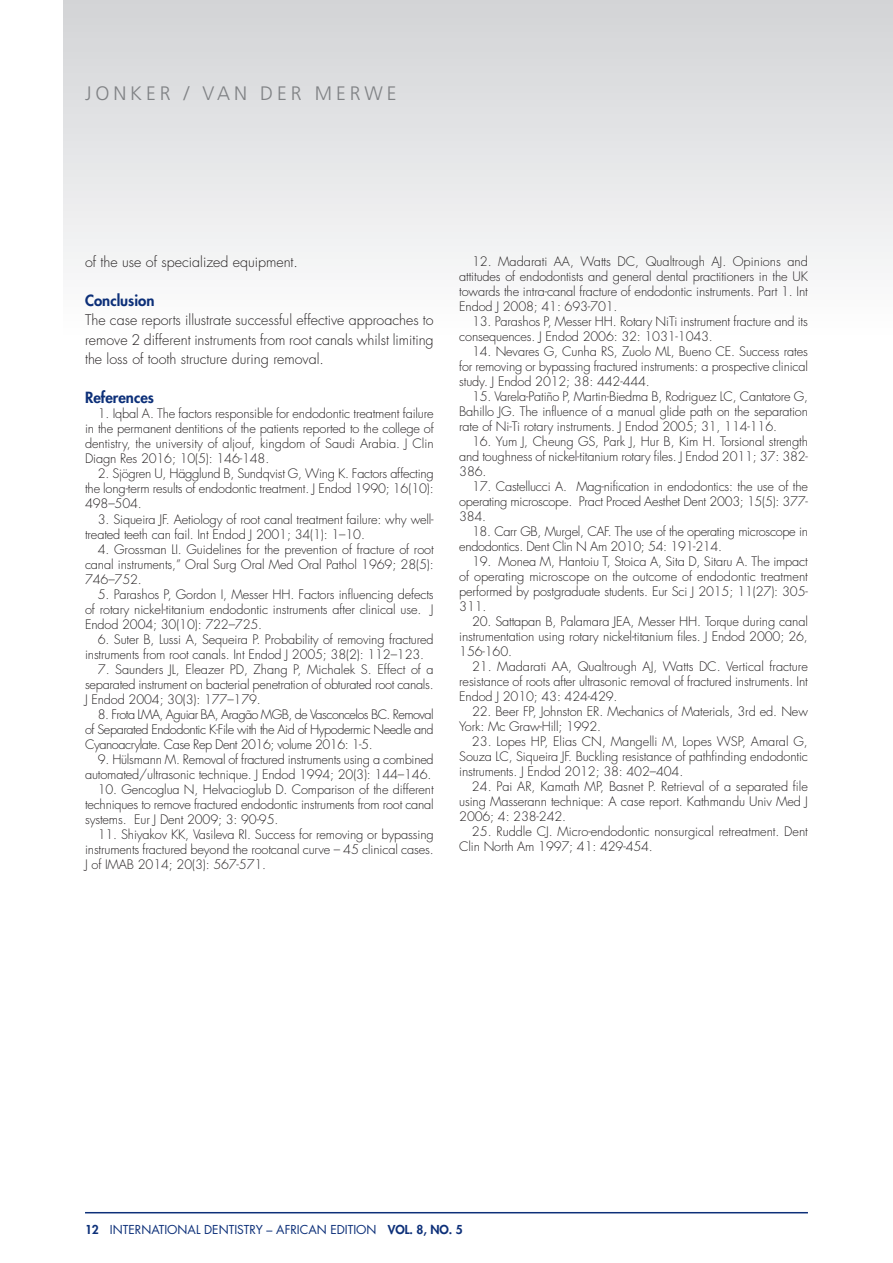
<style>
.page{position:relative;width:893px;height:1263px;background:#fff}
.page>*{position:absolute;margin:0;border:0;box-sizing:border-box;transform-origin:0 0}
.t1{font:300 19.5px "Frutiger";letter-spacing:.2em;color:#808285}
.t2{font:800 15px "Futura";color:#0d3079}
.t3{font:300 14.25px/19.5px "Futura";color:#231f20;text-align:justify}
.t4{font:300 12.75px/15px "Futura";letter-spacing:-.01em;color:#231f20;text-align:justify}
.t5{font:12px "Futura";color:#0d3079}
.s1{font-weight:800}
</style>
<div class="page">
<div style="left:64px;top:0;width:829px;height:334px;background:linear-gradient(to bottom,#d2d3d6,#fdfdfe)"></div>
<hr style="left:85px;top:1212px;width:723px;height:1px;background:#0d3079">
<h1 class="t1" style="left:85px;top:85px;width:313px">JONKER / VAN DER MERWE</h1>
<p class="t3" style="left:85px;top:253px;width:214px">of the use of specialized equipment.</p>
<p class="t2" style="left:85px;top:293px;width:71px">Conclusion</p>
<p class="t3" style="left:85px;top:312px;width:350px">The case reports illustrate successful effective approaches to remove 2 different instruments from root canals whilst limiting the loss of tooth structure during removal.</p>
<p class="t2" style="left:85px;top:391px;width:70px">References</p>
<p class="t4" style="left:85px;top:407px;width:350px;text-indent:13px">1. Iqbal A. The factors responsible for endodontic treatment failure in the permanent dentitions of the patients reported to the college of dentistry, the university of aljouf, kingdom of Saudi Arabia. J Clin Diagn Res 2016; 10(5): 146-148.</p>
<p class="t4" style="left:85px;top:467px;width:350px;text-indent:13px">2. Sjögren U, Hägglund B, Sundqvist G, Wing K. Factors affecting the long-term results of endodontic treatment. J Endod 1990; 16(10):<br>498–504.</p>
<p class="t4" style="left:85px;top:512px;width:350px;text-indent:13px">3. Siqueira JF. Aetiology of root canal treatment failure: why well&shy;treated teeth can fail. Int Endod J 2001; 34(1): 1–10.</p>
<p class="t4" style="left:85px;top:542px;width:350px;text-indent:13px">4. Grossman LI. Guidelines for the prevention of fracture of root canal instruments,” Oral Surg Oral Med Oral Pathol 1969; 28(5):<br>746–752.</p>
<p class="t4" style="left:85px;top:587px;width:350px;text-indent:13px">5. Parashos P, Gordon I, Messer HH. Factors influencing defects of rotary nickel-titanium endodontic instruments after clinical use. J Endod 2004; 30(10): 722–725.</p>
<p class="t4" style="left:85px;top:632px;width:350px;text-indent:13px">6. Suter B, Lussi A, Sequeira P. Probability of removing fractured instruments from root canals. Int Endod J 2005; 38(2): 112–123.</p>
<p class="t4" style="left:85px;top:662px;width:350px;text-indent:13px">7. Saunders JL, Eleazer PD, Zhang P, Michalek S. Effect of a separated instrument on bacterial penetration of obturated root canals.<br>J Endod 2004; 30(3): 177–179.</p>
<p class="t4" style="left:85px;top:707px;width:350px;text-indent:13px">8. Frota LMA, Aguiar BA, Aragão MGB, de Vasconcelos BC. Removal of Separated Endodontic K-File with the Aid of Hypodermic Needle and Cyanoacrylate. Case Rep Dent 2016; volume 2016: 1-5.</p>
<p class="t4" style="left:85px;top:752px;width:350px;text-align:right">9. Hülsmann M. Removal of fractured instruments using a combined automated/ultrasonic technique. J Endod 1994; 20(3): 144–146.</p>
<p class="t4" style="left:85px;top:782px;width:350px;text-indent:13px">10. Gencoglua N, Helvacioglub D. Comparison of the different techniques to remove fractured endodontic instruments from root canal systems. Eur J Dent 2009; 3: 90-95.</p>
<p class="t4" style="left:85px;top:827px;width:350px;text-indent:13px">11. Shiyakov KK, Vasileva RI. Success for removing or bypassing instruments fractured beyond the rootcanal curve – 45 clinical cases.<br>J of IMAB 2014; 20(3): 567-571.</p>
<p class="t4" style="left:459px;top:255px;width:350px;text-indent:13px">12. Madarati AA, Watts DC, Qualtrough AJ. Opinions and attitudes of endodontists and general dental practitioners in the UK towards the intra-canal fracture of endodontic instruments. Part 1. Int Endod J 2008; 41: 693-701.</p>
<p class="t4" style="left:459px;top:315px;width:350px;text-indent:13px">13. Parashos P, Messer HH. Rotary NiTi instrument fracture and its consequences. J Endod 2006: 32: 1031-1043.</p>
<p class="t4" style="left:459px;top:345px;width:350px;text-indent:13px">14. Nevares G, Cunha RS, Zuolo ML, Bueno CE. Success rates for removing or bypassing fractured instruments: a prospective clinical study. J Endod 2012; 38: 442-444.</p>
<p class="t4" style="left:459px;top:390px;width:350px;text-indent:13px">15. Varela-Patiño P, Martin-Biedma B, Rodriguez LC, Cantatore G, Bahillo JG. The influence of a manual glide path on the separation rate of Ni-Ti rotary instruments. J Endod 2005; 31, 114-116.</p>
<p class="t4" style="left:459px;top:435px;width:350px;text-indent:13px">16. Yum J, Cheung GS, Park J, Hur B, Kim H. Torsional strength and toughness of nickel-titanium rotary files. J Endod 2011; 37: 382- 386.</p>
<p class="t4" style="left:459px;top:480px;width:350px;text-indent:13px">17. Castellucci A. Mag-nification in endodontics: the use of the operating microscope. Pract Proced Aesthet Dent 2003; 15(5): 377- 384.</p>
<p class="t4" style="left:459px;top:525px;width:350px;text-indent:13px">18. Carr GB, Murgel, CAF. The use of the operating microscope in endodontics. Dent Clin N Am 2010; 54: 191-214.</p>
<p class="t4" style="left:459px;top:555px;width:350px;text-indent:13px">19. Monea M, Hantoiu T, Stoica A, Sita D, Sitaru A. The impact of operating microscope on the outcome of endodontic treatment performed by postgraduate students. Eur Sci J 2015; 11(27): 305- 311.</p>
<p class="t4" style="left:459px;top:615px;width:350px;text-indent:13px">20. Sattapan B, Palamara JEA, Messer HH. Torque during canal instrumentation using rotary nickel-titanium files. J Endod 2000; 26, 156-160.</p>
<p class="t4" style="left:459px;top:660px;width:350px;text-indent:13px">21. Madarati AA, Qualtrough AJ, Watts DC. Vertical fracture resistance of roots after ultrasonic removal of fractured instruments. Int Endod J 2010; 43: 424-429.</p>
<p class="t4" style="left:459px;top:705px;width:350px;text-indent:13px">22. Beer FP, Johnston ER. Mechanics of Materials, 3rd ed. New<br>York: Mc Graw-Hill; 1992.</p>
<p class="t4" style="left:459px;top:735px;width:350px;text-indent:13px">23. Lopes HP, Elias CN, Mangelli M, Lopes WSP, Amaral G, Souza LC, Siqueira JF. Buckling resistance of pathfinding endodontic instruments. J Endod 2012; 38: 402–404.</p>
<p class="t4" style="left:459px;top:780px;width:350px;text-indent:13px">24. Pai AR, Kamath MP, Basnet P. Retrieval of a separated file using Masserann technique: A case report. Kathmandu Univ Med J 2006; 4: 238-242.</p>
<p class="t4" style="left:459px;top:825px;width:350px;text-indent:13px">25. Ruddle CJ. Micro-endodontic nonsurgical retreatment. Dent<br>Clin North Am 1997; 41: 429-454.</p>
<p class="t5" style="left:85px;top:1224px;width:379px"><span class="s1">12</span> INTERNATIONAL DENTISTRY – AFRICAN EDITION <span class="s1">VOL. 8, NO. 5</span></p>
</div>
